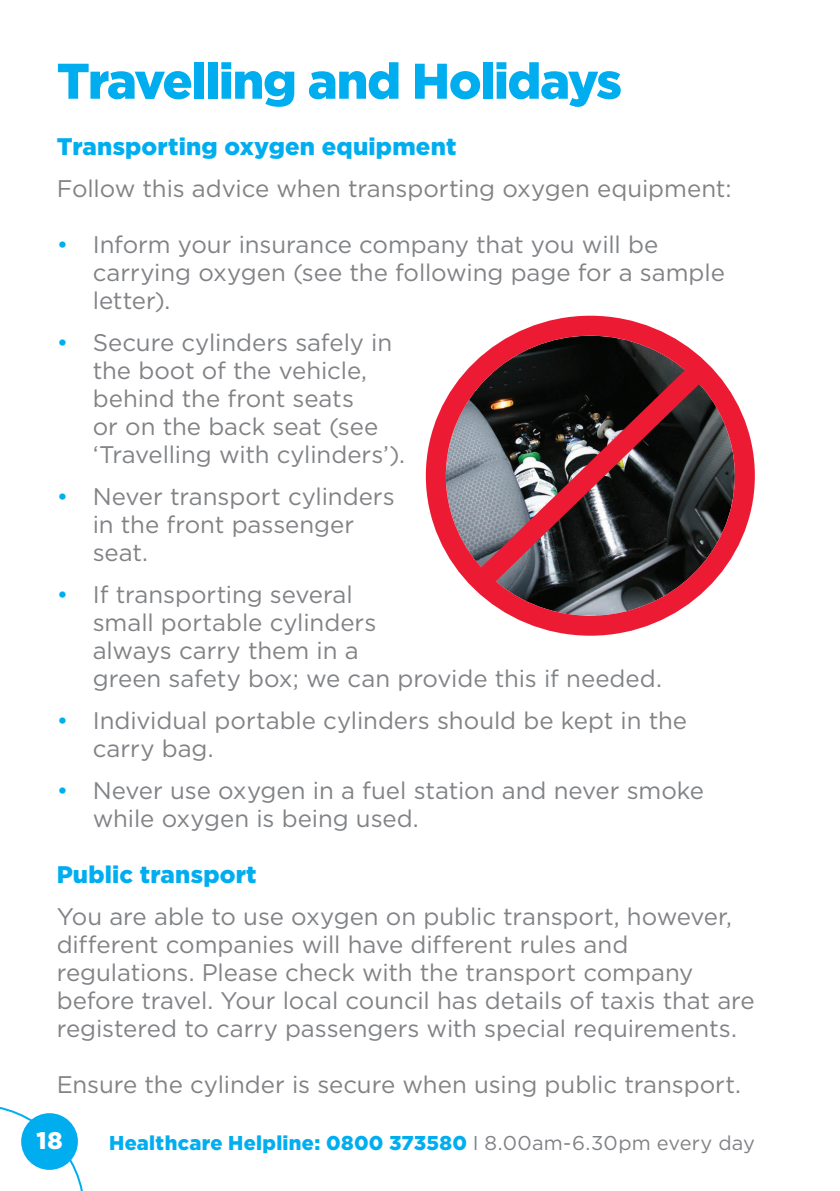
<style>
.page{position:relative;width:840px;height:1191px;background:#fff}
.page>*{position:absolute;margin:0;border:0;box-sizing:border-box;transform-origin:0 0}
.t1{font:900 50px "Gotham";letter-spacing:-.025em;color:#00aeef}
.t2{font:24px/28px "Gotham";letter-spacing:-.005em;color:#808285}
.t3{font:900 24px "Gotham";letter-spacing:.01em;color:#00aeef}
.t4{font:900 24px "Gotham";color:#fff}
.t5{font:900 20px "Gotham";letter-spacing:.015em;color:#00aeef}
.s1{color:#00aeef}
.s2{font-weight:400;color:#808285}
</style>
<div class="page">
<img style="left:446px;top:336px;width:288px;height:279px">
<div style="left:425px;top:316px;width:329px;height:319px;border:20px solid #ed1a33;border-radius:50%"></div>
<svg style="left:451px;top:340px;width:277px;height:271px;background:#664248"></svg>
<svg style="left:0;top:1107px;width:83px;height:84px"></svg>
<div style="left:21px;top:1113px;width:57px;height:56px;background:#00aeef;border-radius:50%"></div>
<h1 class="t1" style="left:57px;top:52px;width:566px">Travelling and Holidays</h1>
<p class="t3" style="left:57px;top:132px;width:401px">Transporting oxygen equipment</p>
<p class="t2" style="left:57px;top:174px;width:676px">Follow this advice when transporting oxygen equipment:</p>
<p class="t2" style="left:93px;top:230px;width:633px;text-indent:-36px"><span class="s1">•</span> Inform your insurance company that you will be carrying oxygen (see the following page for a sample letter).</p>
<p class="t2" style="left:93px;top:328px;width:313px;text-indent:-36px"><span class="s1">•</span> Secure cylinders safely in the boot of the vehicle, behind the front seats<br>or on the back seat (see ‘Travelling with cylinders’).</p>
<p class="t2" style="left:93px;top:482px;width:303px;text-indent:-36px"><span class="s1">•</span> Never transport cylinders in the front passenger seat.</p>
<p class="t2" style="left:93px;top:580px;width:570px;text-indent:-36px"><span class="s1">•</span> If transporting several<br>small portable cylinders<br>always carry them in a<br>green safety box; we can provide this if needed.</p>
<p class="t2" style="left:93px;top:706px;width:595px;text-indent:-36px"><span class="s1">•</span> Individual portable cylinders should be kept in the carry bag.</p>
<p class="t2" style="left:93px;top:776px;width:612px;text-indent:-36px"><span class="s1">•</span> Never use oxygen in a fuel station and never smoke while oxygen is being used.</p>
<p class="t3" style="left:57px;top:860px;width:201px">Public transport</p>
<p class="t2" style="left:57px;top:902px;width:699px">You are able to use oxygen on public transport, however, different companies will have different rules and regulations. Please check with the transport company before travel. Your local council has details of taxis that are registered to carry passengers with special requirements.</p>
<p class="t2" style="left:57px;top:1070px;width:685px">Ensure the cylinder is secure when using public transport.</p>
<p class="t4" style="left:36px;top:1126px;width:28px">18</p>
<p class="t5" style="left:109px;top:1131px;width:647px">Healthcare Helpline: 0800 373580 <span class="s2">I</span> <span class="s2">8.00am-6.30pm every day</span></p>
</div>
